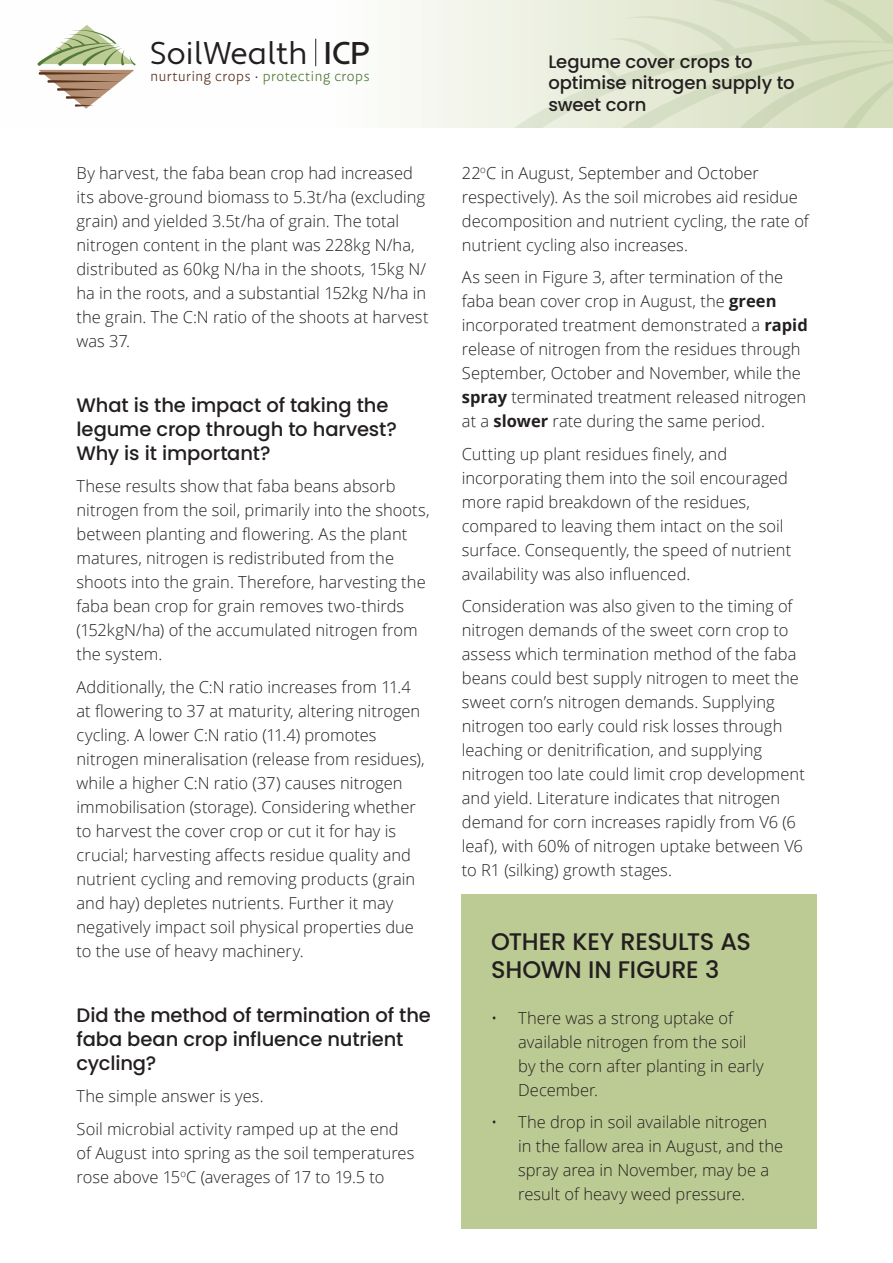
<style>
.page{position:relative;width:893px;height:1263px;background:#fff}
.page>*{position:absolute;margin:0;border:0;box-sizing:border-box;transform-origin:0 0}
.t1{font:31.5px "Apertura";color:#231f20}
.boxout2_-_heading{font:500 24px/28.8px "Poppins";letter-spacing:-.01em;color:#231f20}
.H4_-_Body_subheading{font:500 19.5px/24px "Poppins";letter-spacing:-.005em;color:#231f20}
.t2{font:500 18px/21.6px "Poppins";letter-spacing:-.01em;color:#231f20}
.BT_-_body_text{font:300 16.5px/24px "Open Sans";color:#231f20}
.t3{font:300 15.3px "Dejanire Sans";letter-spacing:.035em;color:#527a37}
.s1{font-weight:500}
.s2{color:#57321c}
.s3{color:#231f20}
.s4{font-weight:700}
</style>
<div class="page">
<svg style="left:315px;top:0;width:270px;height:128px"></svg>
<svg style="left:492px;top:40px;width:93px;height:88px;background:#ebefe0"></svg>
<svg style="left:585px;top:0;width:308px;height:128px;background:#dbe2c8"></svg>
<svg style="left:37px;top:25px;width:99px;height:84px"></svg>
<svg style="left:315px;top:39px;width:1px;height:27px"></svg>
<div style="left:461px;top:895px;width:355px;height:334px;background:#bcca93"></div>
<h1 class="t1" style="left:150px;top:34px;width:222px">Soil Wealth <span class="s1">ICP</span></h1>
<p class="t3" style="left:151px;top:67px;width:221px"><span class="s2">nurturing crops</span> <span class="s3">·</span> protecting crops</p>
<p class="BT_-_body_text" style="left:77px;top:160px;width:354px">By harvest, the faba bean crop had increased its above-ground biomass to 5.3t/ha (excluding grain) and yielded 3.5t/ha of grain. The total nitrogen content in the plant was 228kg N/ha, distributed as 60kg N/ha in the shoots, 15kg N/ ha in the roots, and a substantial 152kg N/ha in the grain. The C:N ratio of the shoots at harvest was 37.</p>
<p class="H4_-_Body_subheading" style="left:77px;top:393px;width:322px">What is the impact of taking the legume crop through to harvest?<br>Why is it important?</p>
<p class="BT_-_body_text" style="left:77px;top:474px;width:355px">These results show that faba beans absorb nitrogen from the soil, primarily into the shoots, between planting and flowering. As the plant matures, nitrogen is redistributed from the shoots into the grain. Therefore, harvesting the faba bean crop for grain removes two-thirds (152kgN/ha) of the accumulated nitrogen from the system.</p>
<p class="BT_-_body_text" style="left:77px;top:674px;width:350px">Additionally, the C:N ratio increases from 11.4 at flowering to 37 at maturity, altering nitrogen cycling. A lower C:N ratio (11.4) promotes nitrogen mineralisation (release from residues), while a higher C:N ratio (37) causes nitrogen immobilisation (storage). Considering whether to harvest the cover crop or cut it for hay is crucial; harvesting affects residue quality and nutrient cycling and removing products (grain and hay) depletes nutrients. Further it may negatively impact soil physical properties due to the use of heavy machinery.</p>
<p class="H4_-_Body_subheading" style="left:77px;top:1003px;width:356px">Did the method of termination of the faba bean crop influence nutrient cycling?</p>
<p class="BT_-_body_text" style="left:77px;top:1084px;width:189px">The simple answer is yes.</p>
<p class="BT_-_body_text" style="left:77px;top:1116px;width:339px">Soil microbial activity ramped up at the end of August into spring as the soil temperatures rose above 15<sup>o</sup>C (averages of 17 to 19.5 to</p>
<p class="t2" style="left:549px;top:51px;width:248px">Legume cover crops to optimise nitrogen supply to sweet corn</p>
<p class="BT_-_body_text" style="left:462px;top:160px;width:348px">22<sup>o</sup>C in August, September and October respectively). As the soil microbes aid residue decomposition and nutrient cycling, the rate of nutrient cycling also increases.</p>
<p class="BT_-_body_text" style="left:462px;top:265px;width:347px">As seen in Figure 3, after termination of the faba bean cover crop in August, the <span class="s4">green </span>incorporated treatment demonstrated a <span class="s4">rapid </span>release of nitrogen from the residues through September, October and November, while the <span class="s4">spray</span> terminated treatment released nitrogen at a <span class="s4">slower</span> rate during the same period.</p>
<p class="BT_-_body_text" style="left:462px;top:441px;width:331px">Cutting up plant residues finely, and incorporating them into the soil encouraged more rapid breakdown of the residues, compared to leaving them intact on the soil surface. Consequently, the speed of nutrient availability was also influenced.</p>
<p class="BT_-_body_text" style="left:462px;top:594px;width:344px">Consideration was also given to the timing of nitrogen demands of the sweet corn crop to assess which termination method of the faba beans could best supply nitrogen to meet the sweet corn’s nitrogen demands. Supplying nitrogen too early could risk losses through leaching or denitrification, and supplying nitrogen too late could limit crop development and yield. Literature indicates that nitrogen demand for corn increases rapidly from V6 (6 leaf), with 60% of nitrogen uptake between V6 to R1 (silking) growth stages.</p>
<p class="boxout2_-_heading" style="left:491px;top:927px;width:261px">OTHER KEY RESULTS AS<br>SHOWN IN FIGURE 3</p>
<p class="BT_-_body_text" style="left:518px;top:1005px;width:247px;text-indent:-27px">• There was a strong uptake of available nitrogen from the soil by the corn after planting in early<br>December.</p>
<p class="BT_-_body_text" style="left:518px;top:1110px;width:267px;text-indent:-27px">• The drop in soil available nitrogen in the fallow area in August, and the spray area in November, may be a result of heavy weed pressure.</p>
</div>
